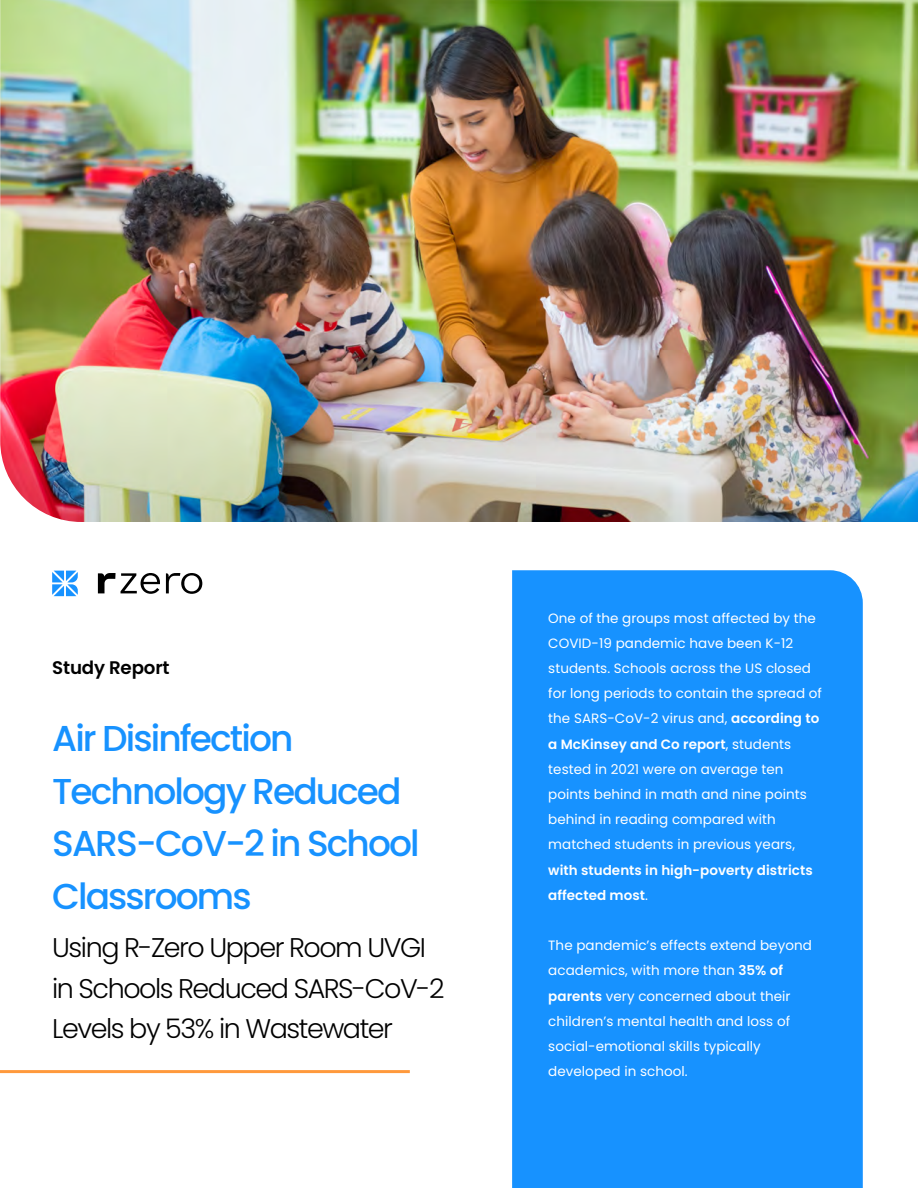
<style>
.page{position:relative;width:918px;height:1188px;background:#fff}
.page>*{position:absolute;margin:0;border:0;box-sizing:border-box;transform-origin:0 0}
.t1{font:500 36px/52.5px "Poppins";letter-spacing:-.055em;color:#1792ff}
.t2{font:300 27px/40.5px "Poppins";letter-spacing:-.055em;color:#000}
.t3{font:600 18.15px "Poppins";letter-spacing:-.01em;color:#000}
.t4{font:13.5px/25.2px "Poppins";letter-spacing:.005em;color:#fff}
.t5{font:600 13.5px/25.2px "Poppins";letter-spacing:.005em;color:#fff}
.s1{font-weight:600}
.s2{font-weight:400}
</style>
<div class="page">
<img style="left:0;top:0;width:918px;height:522px">
<svg style="left:98px;top:573px;width:62px;height:21px"></svg>
<svg style="left:166px;top:573px;width:36px;height:21px"></svg>
<svg style="left:52px;top:571px;width:26px;height:25px"></svg>
<hr style="left:0;top:1070px;width:410px;height:3px;background:#ff993c">
<svg style="left:512px;top:570px;width:351px;height:618px;background:#1993ff"></svg>
<h3 class="t3" style="left:52px;top:657px;width:119px">Study Report</h3>
<h1 class="t1" style="left:52px;top:712px;width:369px">Air Disinfection<br>Technology Reduced<br>SARS-CoV-2 in School<br>Classrooms</h1>
<h2 class="t2" style="left:52px;top:928px;width:394px">Using R-Zero Upper Room UVGI in Schools Reduced SARS-CoV-2<br>Levels by 53% in Wastewater</h2>
<p class="t4" style="left:548px;top:605px;width:275px">One of the groups most affected by the COVID-19 pandemic have been K-12 students. Schools across the US closed for long periods to contain the spread of the SARS-CoV-2 virus and, <span class="s1">according to a McKinsey and Co report</span>, students tested in 2021 were on average ten points behind in math and nine points behind in reading compared with matched students in previous years,</p>
<p class="t5" style="left:548px;top:857px;width:266px">with students in high-poverty districts affected most<span class="s2">.</span></p>
<p class="t4" style="left:548px;top:933px;width:265px">The pandemic’s effects extend beyond academics, with more than <span class="s1">35% of parents</span> very concerned about their children’s mental health and loss of social-emotional skills typically developed in school.</p>
</div>
